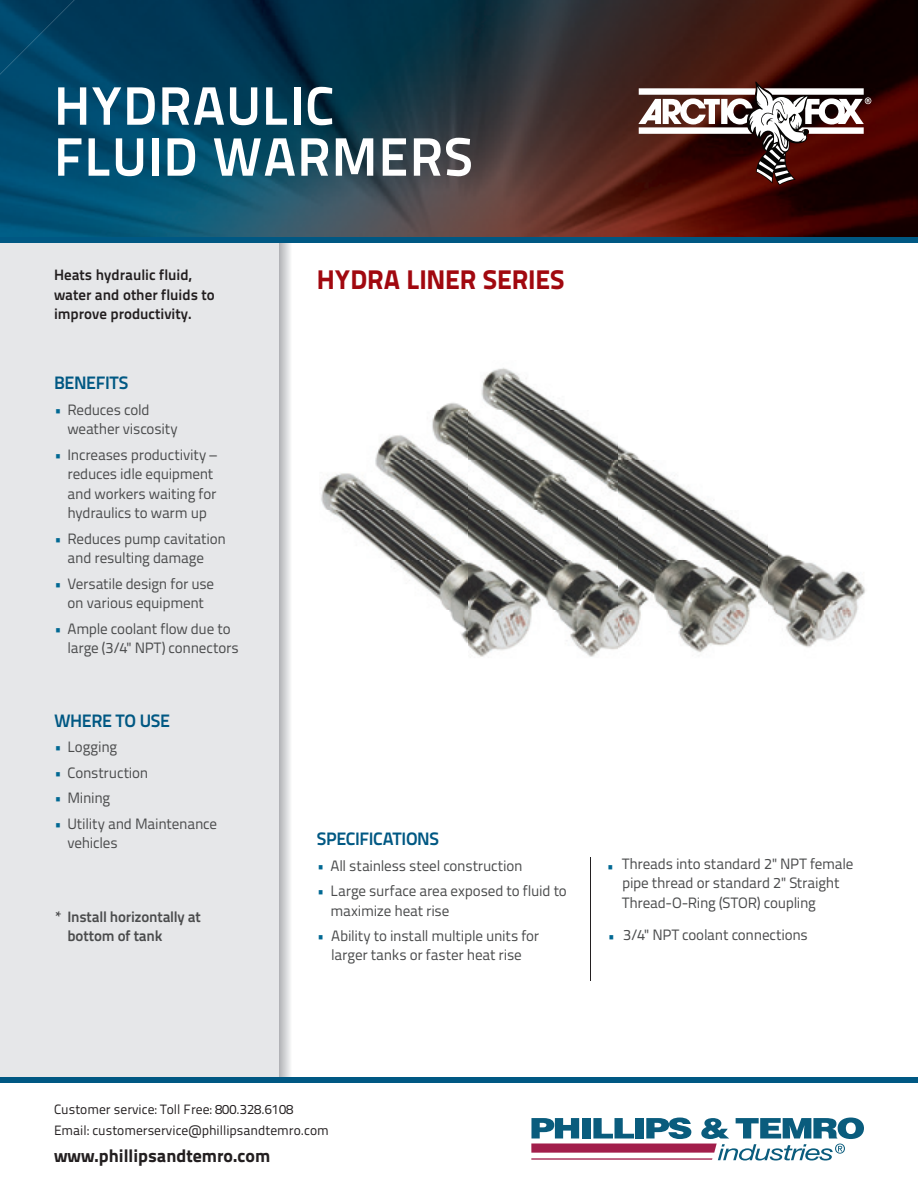
<style>
.page{position:relative;width:918px;height:1188px;background:#fff}
.page>*{position:absolute;margin:0;border:0;box-sizing:border-box;transform-origin:0 0}
.t1{font:700 54px/51px "Titillium Text 22 L";letter-spacing:.02em;color:#fff}
.t2{font:800 27px "Titillium Text 22 L";letter-spacing:-.005em;color:#a1080f}
.t3{font:700 18px "Titillium Text 22 L";letter-spacing:-.025em;color:#005883}
.t4{font:800 18px "Titillium Text 22 L";color:#231f20}
.t5{font:15px/19.5px "Titillium Text 22 L";letter-spacing:-.015em;color:#4b4c4d}
.t6{font:700 15px/19.5px "Titillium Text 22 L";color:#231f20}
.t7{font:700 15px/19.5px "Titillium Text 22 L";letter-spacing:-.015em;color:#4b4c4d}
.t8{font:15px "Titillium Text 22 L";color:#006893}
.t9{font:13.5px/21px "Titillium Text 22 L";color:#231f20}
.s1{color:#006893}
.s2{font-family:"Myriad Pro"}
</style>
<div class="page">
<div style="left:0;top:243px;width:279px;height:834px;background:#e6e7e9"></div>
<svg style="left:279px;top:243px;width:12px;height:834px;background:#cfd0d2"></svg>
<img style="left:0;top:0;width:918px;height:237px">
<svg style="left:638px;top:81px;width:233px;height:104px"></svg>
<hr style="left:590px;top:858px;width:1px;height:123px;background:#231f20">
<svg style="left:531px;top:1118px;width:333px;height:43px"></svg>
<hr style="left:531px;top:1158px;width:181px;height:2px;background:#a21e4b">
<div style="left:0;top:1077px;width:918px;height:6px;background:#005883"></div>
<div style="left:0;top:237px;width:918px;height:6px;background:#005883"></div>
<img style="left:320px;top:368px;width:546px;height:289px">
<h1 class="t1" style="left:54px;top:77px;width:420px">HYDRAULIC<br>FLUID WARMERS</h1>
<p class="t6" style="left:54px;top:264px;width:162px">Heats hydraulic fluid, water and other fluids to improve productivity.</p>
<h2 class="t2" style="left:317px;top:258px;width:249px">HYDRA LINER SERIES</h2>
<p class="t3" style="left:54px;top:369px;width:76px">BENEFITS</p>
<p class="t5" style="left:68px;top:399px;width:112px;text-indent:-14px"><span class="s1">•</span> Reduces cold weather viscosity</p>
<p class="t5" style="left:68px;top:444px;width:151px;text-indent:-14px"><span class="s1">•</span> Increases productivity – reduces idle equipment and workers waiting for hydraulics to warm up</p>
<p class="t5" style="left:54px;top:528px;width:174px;text-align:center"><span class="s1">•</span> Reduces pump cavitation and resulting damage</p>
<p class="t5" style="left:54px;top:573px;width:162px;text-align:center"><span class="s1">•</span> Versatile design for use on various equipment</p>
<p class="t5" style="left:68px;top:618px;width:173px;text-indent:-14px"><span class="s1">•</span> Ample coolant flow due to large (3/4<span class="s2">"</span> NPT) connectors</p>
<p class="t3" style="left:54px;top:707px;width:118px">WHERE TO USE</p>
<p class="t5" style="left:54px;top:737px;width:65px"><span class="s1">•</span> Logging</p>
<p class="t5" style="left:54px;top:762px;width:96px"><span class="s1">•</span> Construction</p>
<p class="t5" style="left:54px;top:788px;width:58px"><span class="s1">•</span> Mining</p>
<p class="t5" style="left:68px;top:813px;width:151px;text-indent:-14px"><span class="s1">•</span> Utility and Maintenance vehicles</p>
<p class="t7" style="left:68px;top:906px;width:135px;text-indent:-14px">* Install horizontally at bottom of tank</p>
<p class="t3" style="left:317px;top:825px;width:124px">SPECIFICATIONS</p>
<p class="t5" style="left:317px;top:855px;width:207px"><span class="s1">•</span> All stainless steel construction</p>
<p class="t5" style="left:330px;top:880px;width:238px;text-indent:-14px"><span class="s1">•</span> Large surface area exposed to fluid to maximize heat rise</p>
<p class="t5" style="left:317px;top:925px;width:224px"><span class="s1">•</span> Ability to install multiple units for</p>
<p class="t5" style="left:331px;top:944px;width:192px">larger tanks or faster heat rise</p>
<p class="t8" style="left:606px;top:854px;width:9px">•</p>
<p class="t5" style="left:622px;top:854px;width:233px">Threads into standard 2<span class="s2">"</span> NPT female pipe thread or standard 2<span class="s2">"</span> Straight<br>Thread-O-Ring (STOR) coupling</p>
<p class="t5" style="left:607px;top:925px;width:202px"><span class="s1">•</span> 3/4<span class="s2">"</span> NPT coolant connections</p>
<p class="t9" style="left:54px;top:1098px;width:276px">Customer service: Toll Free: 800.328.6108<br>Email: customerservice@phillipsandtemro.com</p>
<p class="t4" style="left:54px;top:1141px;width:218px">www.phillipsandtemro.com</p>
</div>
